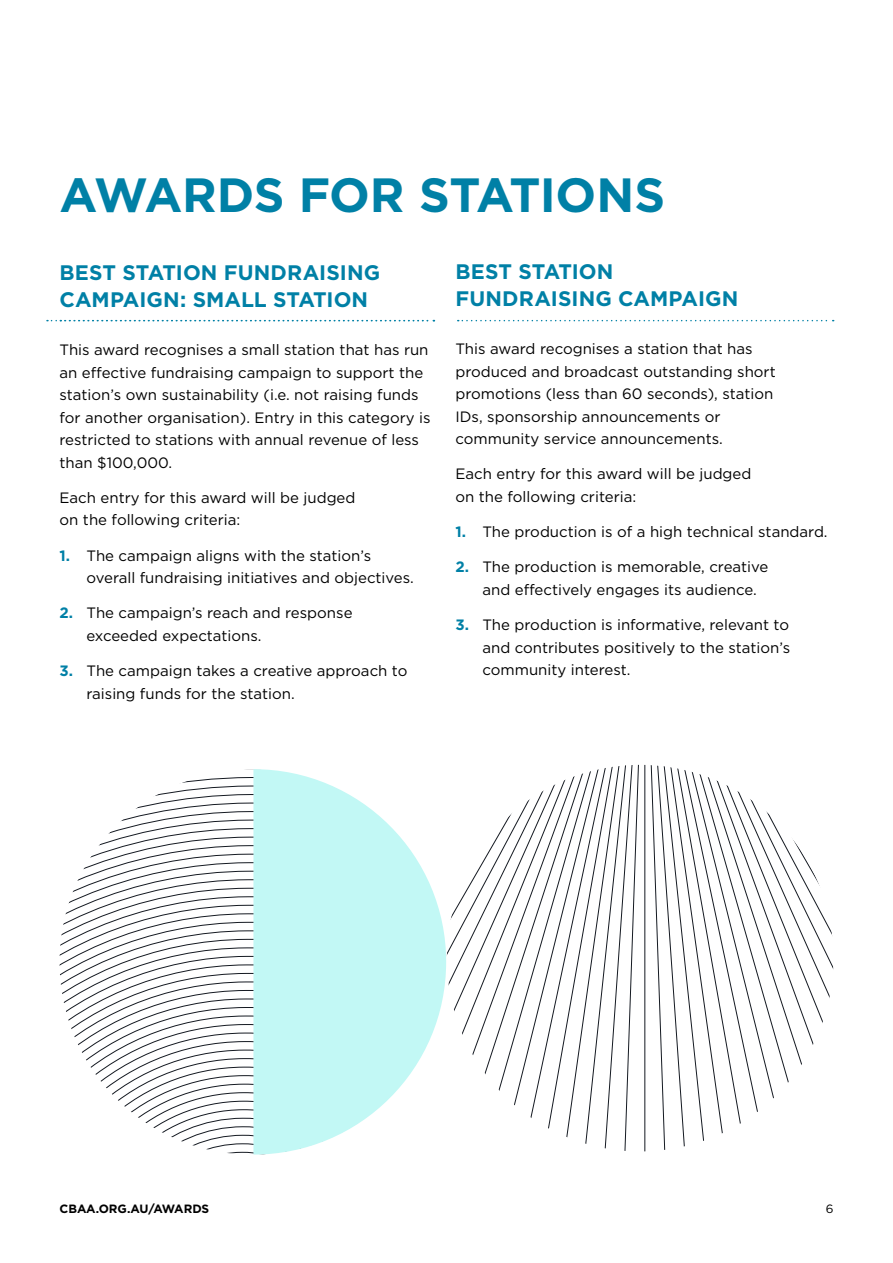
<style>
.page{position:relative;width:893px;height:1263px;background:#fff}
.page>*{position:absolute;margin:0;border:0;box-sizing:border-box;transform-origin:0 0}
.t1{font:700 48px "Gotham";letter-spacing:-.01em;color:#0080a6}
.t2{font:700 21px/27px "Gotham";color:#0080a6}
.t3{font:15px/22.5px "Gotham";color:#000}
.t4{font:700 12px "Gotham";color:#000}
.t5{font:12px "Gotham";color:#000}
.s1{font-weight:700;color:#0080a6}
</style>
<div class="page">
<svg style="left:47px;top:320px;width:387px;height:1px"></svg>
<svg style="left:458px;top:320px;width:376px;height:1px"></svg>
<svg style="left:59px;top:777px;width:207px;height:378px"></svg>
<svg style="left:253px;top:769px;width:171px;height:385px;fill:#c2f8f5"></svg>
<svg style="left:424px;top:765px;width:410px;height:387px"></svg>
<h1 class="t1" style="left:60px;top:163px;width:607px">AWARDS FOR STATIONS</h1>
<h2 class="t2" style="left:60px;top:259px;width:322px">BEST STATION FUNDRAISING<br>CAMPAIGN: SMALL STATION</h2>
<p class="t3" style="left:60px;top:338px;width:373px">This award recognises a small station that has run an effective fundraising campaign to support the station’s own sustainability (i.e. not raising funds for another organisation). Entry in this category is restricted to stations with annual revenue of less than $100,000.</p>
<p class="t3" style="left:60px;top:486px;width:297px">Each entry for this award will be judged on the following criteria:</p>
<p class="t3" style="left:87px;top:544px;width:329px;text-indent:-27px"><span class="s1">1.</span> The campaign aligns with the station’s overall fundraising initiatives and objectives.</p>
<p class="t3" style="left:87px;top:601px;width:267px;text-indent:-27px"><span class="s1">2.</span> The campaign’s reach and response exceeded expectations.</p>
<p class="t3" style="left:87px;top:659px;width:322px;text-indent:-27px"><span class="s1">3.</span> The campaign takes a creative approach to raising funds for the station.</p>
<h2 class="t2" style="left:455px;top:258px;width:284px">BEST STATION<br>FUNDRAISING CAMPAIGN</h2>
<p class="t3" style="left:455px;top:337px;width:322px">This award recognises a station that has produced and broadcast outstanding short promotions (less than 60 seconds), station IDs, sponsorship announcements or community service announcements.</p>
<p class="t3" style="left:455px;top:463px;width:297px">Each entry for this award will be judged on the following criteria:</p>
<p class="t3" style="left:455px;top:520px;width:374px"><span class="s1">1.</span> The production is of a high technical standard.</p>
<p class="t3" style="left:482px;top:556px;width:287px;text-indent:-27px"><span class="s1">2.</span> The production is memorable, creative and effectively engages its audience.</p>
<p class="t3" style="left:482px;top:613px;width:309px;text-align:justify;text-indent:-27px"><span class="s1">3.</span> The production is informative, relevant to and contributes positively to the station’s community interest.</p>
<p class="t4" style="left:60px;top:1201px;width:151px">CBAA.ORG.AU/AWARDS</p>
<p class="t5" style="left:826px;top:1201px;width:9px">6</p>
</div>
